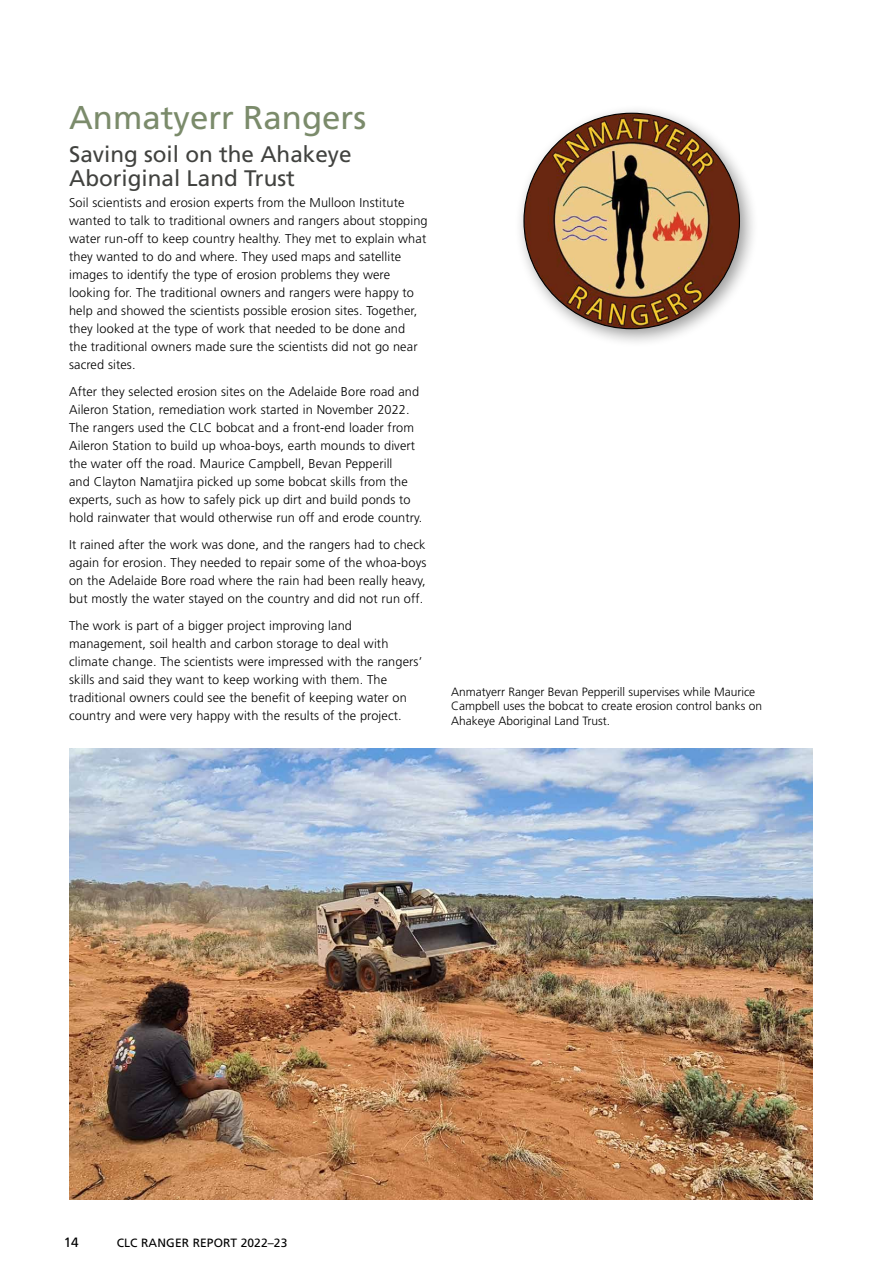
<style>
.page{position:relative;width:893px;height:1263px;background:#fff}
.page>*{position:absolute;margin:0;border:0;box-sizing:border-box;transform-origin:0 0}
.HEADING_1_-_Output{font:33px "Frutiger";color:#7b8b6b}
.HEADING_2{font:22.5px/24px "Frutiger";color:#41423f}
.t1{font:13.5px "Frutiger";color:#000}
.BODY_TEXT{font:300 12.75px/18px "Frutiger";letter-spacing:.01em;color:#000}
.t2{font:300 12px/14.4px "Frutiger LT Std";color:#000}
.t3{font:12px "Frutiger";letter-spacing:.01em;color:#000}
</style>
<div class="page">
<div style="left:515px;top:104px;width:244px;height:245px;background:#000;opacity:.4"></div>
<img style="left:524px;top:113px;width:215px;height:216px;border-radius:108px">
<img style="left:69px;top:748px;width:743px;height:451px">
<p class="HEADING_1_-_Output" style="left:69px;top:98px;width:299px">Anmatyerr Rangers</p>
<p class="HEADING_2" style="left:69px;top:142px;width:284px">Saving soil on the Ahakeye<br>Aboriginal Land Trust</p>
<p class="BODY_TEXT" style="left:69px;top:194px;width:360px">Soil scientists and erosion experts from the Mulloon Institute wanted to talk to traditional owners and rangers about stopping water run-off to keep country healthy. They met to explain what they wanted to do and where. They used maps and satellite images to identify the type of erosion problems they were looking for. The traditional owners and rangers were happy to help and showed the scientists possible erosion sites. Together, they looked at the type of work that needed to be done and<br>the traditional owners made sure the scientists did not go near sacred sites.</p>
<p class="BODY_TEXT" style="left:69px;top:383px;width:355px">After they selected erosion sites on the Adelaide Bore road and Aileron Station, remediation work started in November 2022.<br>The rangers used the CLC bobcat and a front-end loader from Aileron Station to build up whoa-boys, earth mounds to divert the water off the road. Maurice Campbell, Bevan Pepperill<br>and Clayton Namatjira picked up some bobcat skills from the experts, such as how to safely pick up dirt and build ponds to hold rainwater that would otherwise run off and erode country.</p>
<p class="BODY_TEXT" style="left:69px;top:536px;width:359px;text-align:justify">It rained after the work was done, and the rangers had to check again for erosion. They needed to repair some of the whoa-boys on the Adelaide Bore road where the rain had been really heavy, but mostly the water stayed on the country and did not run off.</p>
<p class="BODY_TEXT" style="left:69px;top:617px;width:355px">The work is part of a bigger project improving land management, soil health and carbon storage to deal with climate change. The scientists were impressed with the rangers’ skills and said they want to keep working with them. The traditional owners could see the benefit of keeping water on country and were very happy with the results of the project.</p>
<p class="t2" style="left:451px;top:685px;width:312px">Anmatyerr Ranger Bevan Pepperill supervises while Maurice<br>Campbell uses the bobcat to create erosion control banks on<br>Ahakeye Aboriginal Land Trust.</p>
<p class="t1" style="left:64px;top:1234px;width:17px">14</p>
<p class="t3" style="left:117px;top:1235px;width:172px">CLC RANGER REPORT 2022–23</p>
</div>
